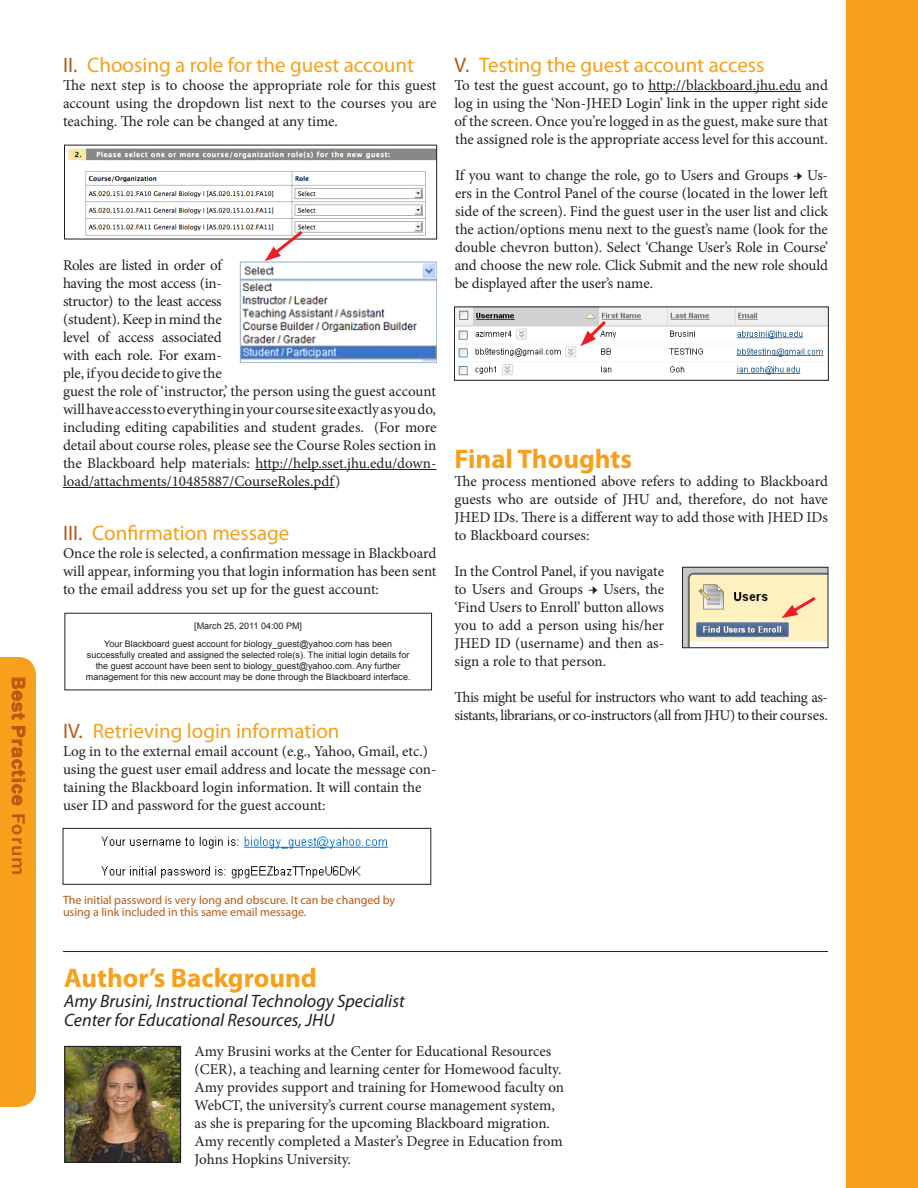
<style>
.page{position:relative;width:918px;height:1188px;background:#fff}
.page>*{position:absolute;margin:0;border:0;box-sizing:border-box;transform-origin:0 0}
.t1{font:700 27px "Myriad Pro";color:#f6a01b}
.t2{font:21px "Myriad Pro";color:#f6a01b}
.t3{font:500 18.9px "Franklin Gothic";letter-spacing:.05em;color:#b95814;scale:1.11 1}
.t4{font:italic 18px "Myriad Pro";color:#231f20}
.t5{font:15px/18px "Minion Pro";letter-spacing:-.005em;color:#231f20;text-align:justify}
.t6{font:15px/18px "Minion Pro";letter-spacing:-.03em;color:#231f20}
.t7{font:12px/12px "Myriad Pro";color:#b95814}
.t8{font:9px "Arial";color:#231f20}
.s1{color:#b95814}
</style>
<div class="page">
<div style="left:846px;top:0;width:72px;height:1188px;background:#f6a01b"></div>
<svg style="left:0;top:657px;width:36px;height:450px;background:#f39d1b"></svg>
<hr style="left:255px;top:469px;width:181px;height:1px;background:#231f20">
<hr style="left:63px;top:487px;width:272px;height:1px;background:#231f20">
<hr style="left:648px;top:91px;width:153px;height:1px;background:#231f20">
<div style="left:64px;top:613px;width:368px;height:77px;border:1px solid #231f20"></div>
<img style="left:66px;top:1048px;width:113px;height:113px">
<div style="left:64px;top:1046px;width:117px;height:117px;border:1px solid #231f20"></div>
<img style="left:684px;top:569px;width:142px;height:77px">
<div style="left:682px;top:567px;width:146px;height:81px;border:1px solid #231f20"></div>
<img style="left:240px;top:261px;width:197px;height:103px">
<img style="left:456px;top:309px;width:371px;height:67px">
<div style="left:454px;top:307px;width:375px;height:74px;border:1px solid #231f20"></div>
<svg style="left:580px;top:318px;width:29px;height:28px"></svg>
<svg style="left:782px;top:594px;width:37px;height:24px"></svg>
<hr style="left:63px;top:951px;width:765px;height:1px;background:#231f20">
<img style="left:68px;top:148px;width:367px;height:88px">
<svg style="left:265px;top:228px;width:41px;height:33px"></svg>
<img style="left:101px;top:836px;width:287px;height:43px">
<div style="left:63px;top:828px;width:368px;height:57px;border:1px solid #231f20"></div>
<p class="t3" style="left:30px;top:676px;width:180px;rotate:90deg">Best Practice Forum</p>
<p class="t2" style="left:63px;top:52px;width:353px"><span class="s1">II.</span> Choosing a role for the guest account</p>
<p class="t5" style="left:63px;top:76px;width:375px">The next step is to choose the appropriate role for this guest account using the dropdown list next to the courses you are teaching. The role can be changed at any time.</p>
<p class="t5" style="left:63px;top:256px;width:375px;text-align:left">Roles are listed in order of<br>having the most access (in-<br>structor) to the least access<br>(student). Keep in mind the<br>level of access associated<br>with each role. For exam-<br>ple, if you decide to give the<br>guest the role of ‘instructor,’ the person using the guest account will have access to everything in your course site exactly as you do, including editing capabilities and student grades. (For more detail about course roles, please see the Course Roles section in the Blackboard help materials: http://help.sset.jhu.edu/down&shy;load/attachments/10485887/CourseRoles.pdf)</p>
<p class="t2" style="left:63px;top:520px;width:228px"><span class="s1">III.</span> Confirmation message</p>
<p class="t5" style="left:63px;top:544px;width:375px">Once the role is selected, a confirmation message in Blackboard will appear, informing you that login information has been sent to the email address you set up for the guest account:</p>
<p class="t8" style="left:194px;top:620px;width:109px">[March 25, 2011 04:00 PM]</p>
<p class="t8" style="left:104px;top:638px;width:289px">Your Blackboard guest account for biology_guest@yahoo.com has been</p>
<p class="t8" style="left:87px;top:649px;width:324px">successfully created and assigned the selected role(s). The initial login details for</p>
<p class="t8" style="left:96px;top:660px;width:306px">the guest account have been sent to biology_guest@yahoo.com. Any further</p>
<p class="t8" style="left:86px;top:671px;width:326px">management for this new account may be done through the Blackboard interface.</p>
<p class="t2" style="left:63px;top:718px;width:278px"><span class="s1">IV.</span> Retrieving login information</p>
<p class="t5" style="left:63px;top:742px;width:375px;text-align:left">Log in to the external email account (e.g., Yahoo, Gmail, etc.) using the guest user email address and locate the message con&shy;taining the Blackboard login information. It will contain the user ID and password for the guest account:</p>
<p class="t2" style="left:454px;top:52px;width:312px"><span class="s1">V.</span> Testing the guest account access</p>
<p class="t5" style="left:454px;top:76px;width:375px">To test the guest account, go to http://blackboard.jhu.edu and log in using the ‘Non-JHED Login’ link in the upper right side of the screen. Once you’re logged in as the guest, make sure that the assigned role is the appropriate access level for this account.</p>
<p class="t5" style="left:455px;top:166px;width:375px">If you want to change the role, go to Users and Groups → Us&shy;ers in the Control Panel of the course (located in the lower left side of the screen). Find the guest user in the user list and click the action/options menu next to the guest’s name (look for the double chevron button). Select ‘Change User’s Role in Course’ and choose the new role. Click Submit and the new role should be displayed after the user’s name.</p>
<p class="t1" style="left:454px;top:441px;width:179px">Final Thoughts</p>
<p class="t5" style="left:454px;top:472px;width:375px">The process mentioned above refers to adding to Blackboard guests who are outside of JHU and, therefore, do not have JHED IDs. There is a different way to add those with JHED IDs to Blackboard courses:</p>
<p class="t5" style="left:454px;top:562px;width:211px">In the Control Panel, if you navigate to Users and Groups → Users, the ‘Find Users to Enroll’ button allows you to add a person using his/her JHED ID (username) and then as&shy;sign a role to that person.</p>
<p class="t6" style="left:454px;top:688px;width:375px">This might be useful for instructors who want to add teaching as&shy;sistants, librarians, or co-instructors (all from JHU) to their courses.</p>
<p class="t7" style="left:63px;top:894px;width:334px">The initial password is very long and obscure. It can be changed by using a link included in this same email message.</p>
<p class="t1" style="left:64px;top:961px;width:254px">Author’s Background</p>
<p class="t4" style="left:64px;top:990px;width:342px">Amy Brusini, Instructional Technology Specialist</p>
<p class="t4" style="left:64px;top:1009px;width:272px">Center for Educational Resources, JHU</p>
<p class="t5" style="left:195px;top:1043px;width:358px">Amy Brusini works at the Center for Educational Resources</p>
<p class="t5" style="left:195px;top:1061px;width:368px">(CER), a teaching and learning center for Homewood faculty.</p>
<p class="t5" style="left:195px;top:1079px;width:371px">Amy provides support and training for Homewood faculty on</p>
<p class="t5" style="left:195px;top:1097px;width:362px">WebCT, the university’s current course management system,</p>
<p class="t5" style="left:195px;top:1115px;width:357px">as she is preparing for the upcoming Blackboard migration.</p>
<p class="t5" style="left:195px;top:1133px;width:370px">Amy recently completed a Master’s Degree in Education from</p>
<p class="t5" style="left:195px;top:1151px;width:158px">Johns Hopkins University.</p>
</div>
